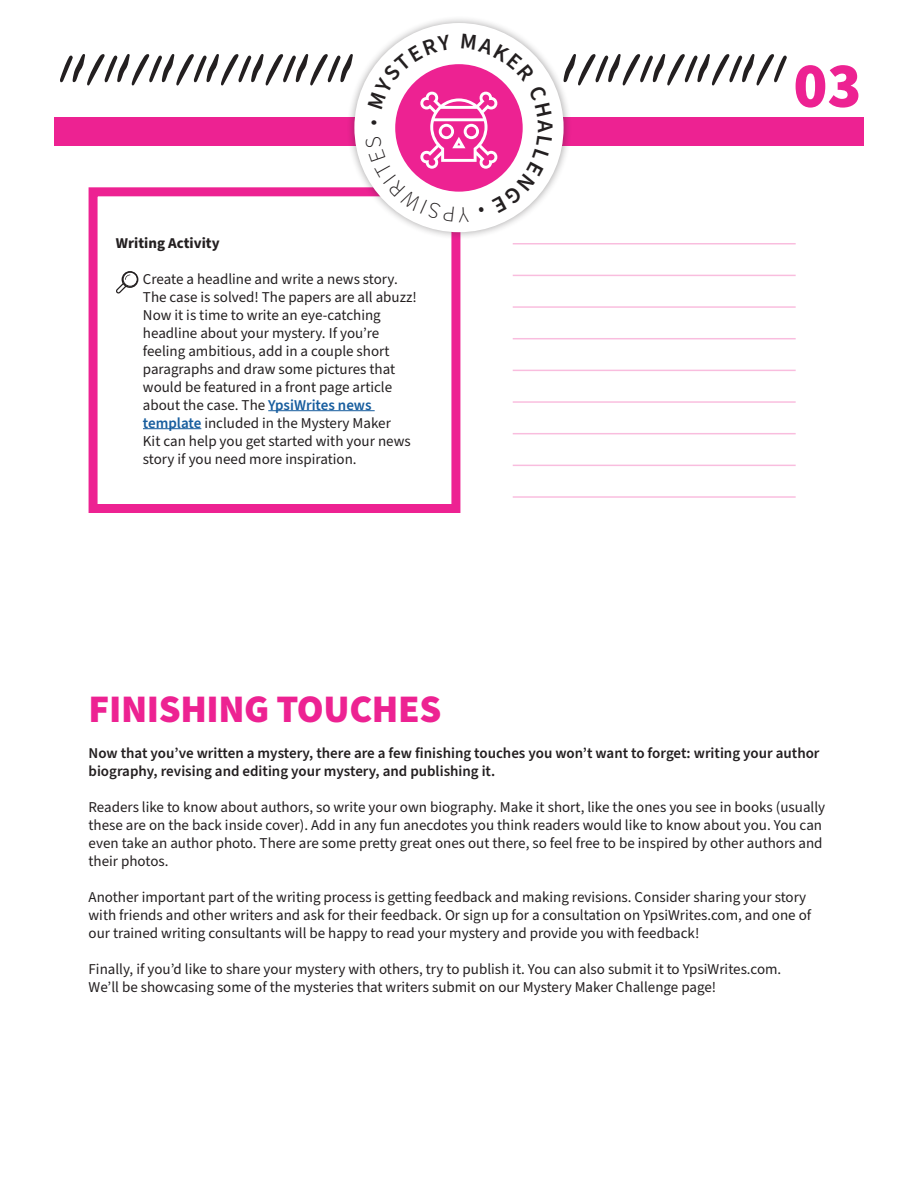
<style>
.page{position:relative;width:918px;height:1188px;background:#fff}
.page>*{position:absolute;margin:0;border:0;box-sizing:border-box;transform-origin:0 0}
.t1{font:900 63px "Source Sans Pro";color:#ed2292}
.t2{font:900 39px "Source Sans Pro";letter-spacing:-.01em;color:#ed2292}
.t3{font:15px/18px "Source Sans Pro";color:#231f20}
.t4{font:600 15px/18px "Source Sans Pro";color:#231f20}
.t5{font:700 15px "Source Sans Pro";color:#231f20}
.s1{font-family:"Minion Pro";font-size:18px}
.s2{font-weight:600;color:#175d9e}
</style>
<div class="page">
<div style="left:89px;top:187px;width:371px;height:326px;background:#fff;border:9px solid #ed2292"></div>
<hr style="left:268px;top:410px;width:107px;height:1px;background:#175d9e">
<hr style="left:143px;top:428px;width:58px;height:1px;background:#175d9e">
<svg style="left:60px;top:54px;width:286px;height:32px"></svg>
<svg style="left:572px;top:54px;width:215px;height:32px"></svg>
<hr style="left:513px;top:275px;width:283px;height:1px;background:#ed2292">
<hr style="left:513px;top:243px;width:283px;height:1px;background:#ed2292">
<hr style="left:513px;top:306px;width:283px;height:2px;background:#ed2292">
<hr style="left:513px;top:338px;width:283px;height:1px;background:#ed2292">
<hr style="left:513px;top:370px;width:283px;height:1px;background:#ed2292">
<hr style="left:513px;top:401px;width:283px;height:2px;background:#ed2292">
<hr style="left:513px;top:433px;width:283px;height:1px;background:#ed2292">
<hr style="left:513px;top:465px;width:283px;height:1px;background:#ed2292">
<hr style="left:513px;top:496px;width:283px;height:2px;background:#ed2292">
<div style="left:54px;top:118px;width:810px;height:28px;background:#ed2292"></div>
<div style="left:346px;top:15px;width:226px;height:225px;background:#231f20;opacity:.4"></div>
<div style="left:354px;top:23px;width:210px;height:209px;background:#fff;border-radius:50%"></div>
<svg style="left:116px;top:271px;width:22px;height:23px"></svg>
<svg style="left:365px;top:34px;width:188px;height:188px"></svg>
<p class="t5" style="left:116px;top:232px;width:105px">Writing Activity</p>
<p class="t3" style="left:143px;top:270px;width:275px;text-indent:-14px"><span class="s1">•</span> Create a headline and write a news story.<br>The case is solved! The papers are all abuzz!<br>Now it is time to write an eye-catching headline about your mystery. If you’re feeling ambitious, add in a couple short paragraphs and draw some pictures that would be featured in a front page article about the case. The <span class="s2">YpsiWrites news template</span> included in the Mystery Maker<br>Kit can help you get started with your news story if you need more inspiration.</p>
<p class="t1" style="left:793px;top:42px;width:70px">03</p>
<p class="t2" style="left:89px;top:682px;width:354px">FINISHING TOUCHES</p>
<p class="t4" style="left:89px;top:745px;width:733px">Now that you’ve written a mystery, there are a few finishing touches you won’t want to forget: writing your author biography, revising and editing your mystery, and publishing it.</p>
<p class="t3" style="left:89px;top:799px;width:738px">Readers like to know about authors, so write your own biography. Make it short, like the ones you see in books (usually these are on the back inside cover). Add in any fun anecdotes you think readers would like to know about you. You can even take an author photo. There are some pretty great ones out there, so feel free to be inspired by other authors and their photos.</p>
<p class="t3" style="left:89px;top:889px;width:724px">Another important part of the writing process is getting feedback and making revisions. Consider sharing your story with friends and other writers and ask for their feedback. Or sign up for a consultation on YpsiWrites.com, and one of our trained writing consultants will be happy to read your mystery and provide you with feedback!</p>
<p class="t3" style="left:89px;top:961px;width:694px">Finally, if you’d like to share your mystery with others, try to publish it. You can also submit it to YpsiWrites.com.<br>We’ll be showcasing some of the mysteries that writers submit on our Mystery Maker Challenge page!</p>
</div>
